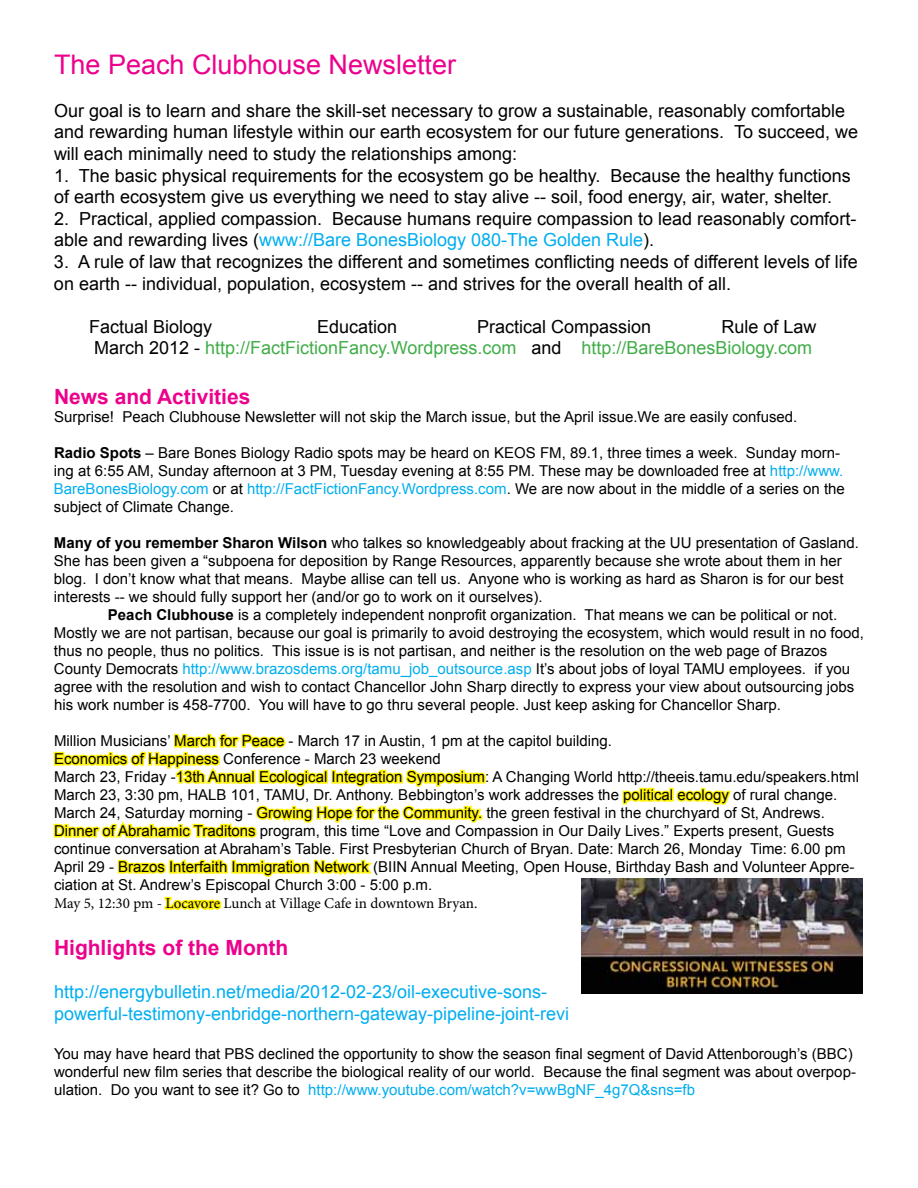
<style>
.page{position:relative;width:918px;height:1188px;background:#fff}
.page>*{position:absolute;margin:0;border:0;box-sizing:border-box;transform-origin:0 0}
.t1{font:27px "Arial";color:#ec008c}
.t2{font:700 21px "Arial";color:#ec008c}
.t3{font:18px/21.6px "Arial";color:#000}
.t4{font:18px/21.6px "Arial";color:#00aeef}
.t5{font:18px/21.6px "Arial";color:#41ad49;text-align:right}
.t6{font:15px/18px "Arial";color:#000}
.t7{font:15px "Minion Pro";letter-spacing:-.005em;color:#000}
.s1{color:#00aeef}
.s2{color:#000}
.s3{font-weight:700}
</style>
<div class="page">
<svg style="left:622px;top:787px;width:109px;height:18px"></svg>
<svg style="left:53px;top:733px;width:433px;height:105px"></svg>
<svg style="left:117px;top:859px;width:256px;height:52px"></svg>
<img style="left:582px;top:878px;width:281px;height:116px">
<h1 class="t1" style="left:54px;top:46px;width:404px">The Peach Clubhouse Newsletter</h1>
<p class="t3" style="left:54px;top:100px;width:806px">Our goal is to learn and share the skill-set necessary to grow a sustainable, reasonably comfortable and rewarding human lifestyle within our earth ecosystem for our future generations. To succeed, we will each minimally need to study the relationships among:</p>
<p class="t3" style="left:54px;top:165px;width:798px">1. The basic physical requirements for the ecosystem go be healthy. Because the healthy functions of earth ecosystem give us everything we need to stay alive -- soil, food energy, air, water, shelter.</p>
<p class="t3" style="left:54px;top:208px;width:804px">2. Practical, applied compassion. Because humans require compassion to lead reasonably comfort&shy;able and rewarding lives (<span class="s1">www://Bare BonesBiology 080-The Golden Rule</span>).</p>
<p class="t3" style="left:54px;top:251px;width:805px">3. A rule of law that recognizes the different and sometimes conflicting needs of different levels of life on earth -- individual, population, ecosystem -- and strives for the overall health of all.</p>
<p class="t3" style="left:89px;top:316px;width:125px">Factual Biology</p>
<p class="t3" style="left:317px;top:316px;width:82px">Education</p>
<p class="t3" style="left:477px;top:316px;width:176px">Practical Compassion</p>
<p class="t5" style="left:94px;top:316px;width:724px"><span class="s2">Rule of Law<br>March 2012 -</span> http://FactFictionFancy.Wordpress.com <span class="s2">and</span> http://BareBonesBiology.com</p>
<h2 class="t2" style="left:54px;top:383px;width:198px">News and Activities</h2>
<p class="t6" style="left:54px;top:408px;width:745px">Surprise! Peach Clubhouse Newsletter will not skip the March issue, but the April issue.We are easily confused.</p>
<p class="t6" style="left:54px;top:444px;width:792px"><span class="s3">Radio Spots</span> – Bare Bones Biology Radio spots may be heard on KEOS FM, 89.1, three times a week. Sunday morn&shy;ing at 6:55 AM, Sunday afternoon at 3 PM, Tuesday evening at 8:55 PM. These may be downloaded free at <span class="s1">http://www.<br>BareBonesBiology.com</span> or at <span class="s1">http://FactFictionFancy.Wordpress.com</span>. We are now about in the middle of a series on the subject of Climate Change.</p>
<p class="t6" style="left:54px;top:534px;width:807px"><span class="s3">Many of you remember Sharon Wilson</span> who talkes so knowledgeably about fracking at the UU presentation of Gasland.<br>She has been given a “subpoena for deposition by Range Resources, apparently because she wrote about them in her blog. I don’t know what that means. Maybe allise can tell us. Anyone who is working as hard as Sharon is for our best interests -- we should fully support her (and/or go to work on it ourselves).</p>
<p class="t6" style="left:54px;top:606px;width:812px;text-indent:54px"><span class="s3">Peach Clubhouse</span> is a completely independent nonprofit organization. That means we can be political or not.<br>Mostly we are not partisan, because our goal is primarily to avoid destroying the ecosystem, which would result in no food, thus no people, thus no politics. This issue is is not partisan, and neither is the resolution on the web page of Brazos County Democrats <span class="s1">http://www.brazosdems.org/tamu_job_outsource.asp</span> It’s about jobs of loyal TAMU employees. if you agree with the resolution and wish to contact Chancellor John Sharp directly to express your view about outsourcing jobs his work number is 458-7700. You will have to go thru several people. Just keep asking for Chancellor Sharp.</p>
<p class="t6" style="left:54px;top:732px;width:807px">Million Musicians’ March for Peace - March 17 in Austin, 1 pm at the capitol building.<br>Economics of Happiness Conference - March 23 weekend<br>March 23, Friday -13th Annual Ecological Integration Symposium: A Changing World http://theeis.tamu.edu/speakers.html March 23, 3:30 pm, HALB 101, TAMU, Dr. Anthony. Bebbington’s work addresses the political ecology of rural change.<br>March 24, Saturday morning - Growing Hope for the Community. the green festival in the churchyard of St, Andrews.<br>Dinner of Abrahamic Traditons program, this time “Love and Compassion in Our Daily Lives.” Experts present, Guests continue conversation at Abraham’s Table. First Presbyterian Church of Bryan. Date: March 26, Monday Time: 6.00 pm April 29 - Brazos Interfaith Immigration Network (BIIN Annual Meeting, Open House, Birthday Bash and Volunteer Appre&shy;ciation at St. Andrew’s Episcopal Church 3:00 - 5:00 p.m.</p>
<p class="t7" style="left:54px;top:893px;width:425px">May 5, 12:30 pm - Locavore Lunch at Village Cafe in downtown Bryan.</p>
<h2 class="t2" style="left:54px;top:934px;width:236px">Highlights of the Month</h2>
<p class="t4" style="left:54px;top:981px;width:517px">http://energybulletin.net/media/2012-02-23/oil-executive-sons&shy;powerful-testimony-enbridge-northern-gateway-pipeline-joint-revi</p>
<p class="t6" style="left:54px;top:1045px;width:804px">You may have heard that PBS declined the opportunity to show the season final segment of David Attenborough’s (BBC) wonderful new film series that describe the biological reality of our world. Because the final segment was about overpop&shy;ulation. Do you want to see it? Go to <span class="s1">http://www.youtube.com/watch?v=wwBgNF_4g7Q&amp;sns=fb</span></p>
</div>
